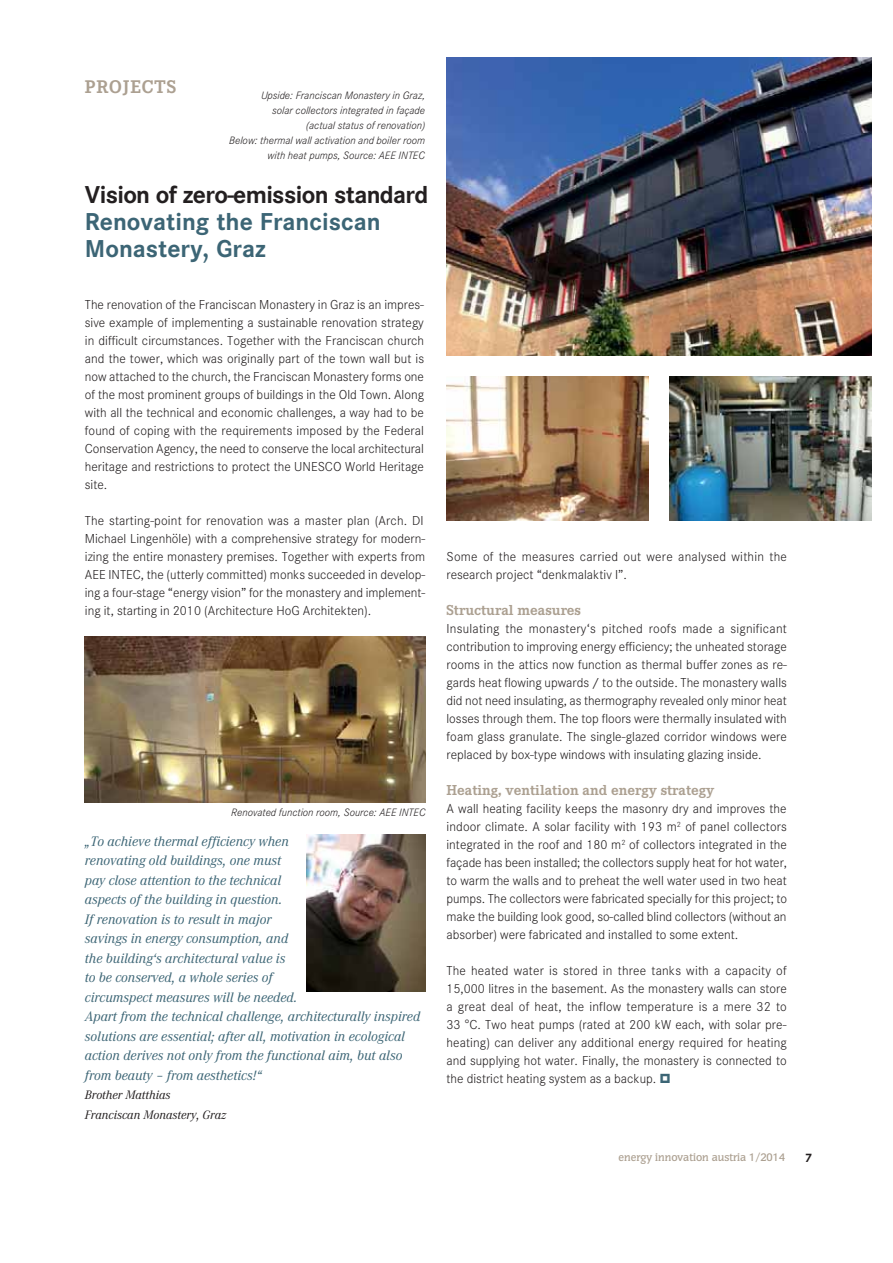
<style>
.page{position:relative;width:893px;height:1263px;background:#fff}
.page>*{position:absolute;margin:0;border:0;box-sizing:border-box;transform-origin:0 0}
.t1{font:700 24px/27px "Corporate SBQ";color:#3c6575}
.t2{font:700 24px "Corporate SBQ";letter-spacing:-.03em;color:#231f20}
.t3{font:700 18px "Corporate EBQ";letter-spacing:.05em;color:#aca091}
.t4{font:700 15px "Corporate E";color:#aca091}
.t5{font:italic 13.5px/19.5px "Corporate ABQ";color:#3c6575}
.t6{font:300 12.75px/18px "Corporate SBQ";color:#231f20;text-align:justify}
.t7{font:italic 12px/19.5px "Corporate ABQ";color:#231f20}
.t8{font:700 12px "Corporate SBQ";color:#231f20}
.t9{font:italic 300 10.5px/15px "Corporate SBQ";color:#231f20;text-align:right}
.t10{font:500 10.5px "Congress";color:#aca091}
</style>
<div class="page">
<img style="left:446px;top:376px;width:202px;height:145px">
<img style="left:669px;top:376px;width:202px;height:145px">
<img style="left:85px;top:636px;width:341px;height:167px">
<img style="left:446px;top:57px;width:425px;height:298px">
<img style="left:307px;top:835px;width:118px;height:156px">
<h2 class="t3" style="left:85px;top:80px;width:93px">PROJECTS</h2>
<p class="t9" style="left:229px;top:89px;width:197px">Upside: Franciscan Monastery in Graz,<br>solar collectors integrated in façade<br>(actual status of renovation)<br>Below: thermal wall activation and boiler room with heat pumps, Source: AEE INTEC</p>
<h1 class="t2" style="left:85px;top:187px;width:345px">Vision of zero-emission standard</h1>
<h1 class="t1" style="left:85px;top:211px;width:297px">Renovating the Franciscan<br>Monastery, Graz</h1>
<p class="t6" style="left:85px;top:297px;width:341px">The renovation of the Franciscan Monastery in Graz is an impres&shy;sive example of implementing a sustainable renovation strategy in difficult circumstances. Together with the Franciscan church and the tower, which was originally part of the town wall but is now attached to the church, the Franciscan Monastery forms one of the most prominent groups of buildings in the Old Town. Along with all the technical and economic challenges, a way had to be found of coping with the requirements imposed by the Federal Conservation Agency, the need to conserve the local architectural heritage and restrictions to protect the UNESCO World Heritage site.</p>
<p class="t6" style="left:85px;top:513px;width:342px;text-align:left">The starting-point for renovation was a master plan (Arch. DI Michael Lingenhöle) with a comprehensive strategy for modern&shy;izing the entire monastery premises. Together with experts from AEE INTEC, the (utterly committed) monks succeeded in develop&shy;ing a four-stage “energy vision” for the monastery and implement&shy;ing it, starting in 2010 (Architecture HoG Architekten).</p>
<p class="t9" style="left:231px;top:805px;width:196px">Renovated function room, Source: AEE INTEC</p>
<p class="t5" style="left:85px;top:832px;width:337px">„To achieve thermal efficiency when<br>renovating old buildings, one must<br>pay close attention to the technical<br>aspects of the building in question.<br>If renovation is to result in major<br>savings in energy consumption, and<br>the building‘s architectural value is<br>to be conserved, a whole series of<br>circumspect measures will be needed.<br>Apart from the technical challenge, architecturally inspired solutions are essential; after all, motivation in ecological action derives not only from the functional aim, but also from beauty – from aesthetics!“</p>
<p class="t7" style="left:85px;top:1086px;width:143px">Brother Matthias<br>Franciscan Monastery, Graz</p>
<p class="t6" style="left:446px;top:549px;width:342px">Some of the measures carried out were analysed within the research project “denkmalaktiv I”.</p>
<p class="t4" style="left:446px;top:605px;width:136px">Structural measures</p>
<p class="t6" style="left:446px;top:621px;width:342px">Insulating the monastery‘s pitched roofs made a significant contribution to improving energy efficiency; the unheated storage rooms in the attics now function as thermal buffer zones as re&shy;gards heat flowing upwards / to the outside. The monastery walls did not need insulating, as thermography revealed only minor heat losses through them. The top floors were thermally insulated with foam glass granulate. The single-glazed corridor windows were replaced by box-type windows with insulating glazing inside.</p>
<p class="t4" style="left:446px;top:785px;width:269px">Heating, ventilation and energy strategy</p>
<p class="t6" style="left:446px;top:801px;width:342px">A wall heating facility keeps the masonry dry and improves the indoor climate. A solar facility with 193 m<sup>2</sup> of panel collectors integrated in the roof and 180 m<sup>2</sup> of collectors integrated in the façade has been installed; the collectors supply heat for hot water, to warm the walls and to preheat the well water used in two heat pumps. The collectors were fabricated specially for this project; to make the building look good, so-called blind collectors (without an absorber) were fabricated and installed to some extent.</p>
<p class="t6" style="left:446px;top:963px;width:342px">The heated water is stored in three tanks with a capacity of 15,000 litres in the basement. As the monastery walls can store a great deal of heat, the inflow temperature is a mere 32 to 33 °C. Two heat pumps (rated at 200 kW each, with solar pre&shy;heating) can deliver any additional energy required for heating and supplying hot water. Finally, the monastery is connected to the district heating system as a backup.</p>
<p class="t10" style="left:618px;top:1151px;width:168px">energy innovation austria 1/2014</p>
<p class="t8" style="left:804px;top:1154px;width:9px">7</p>
</div>
